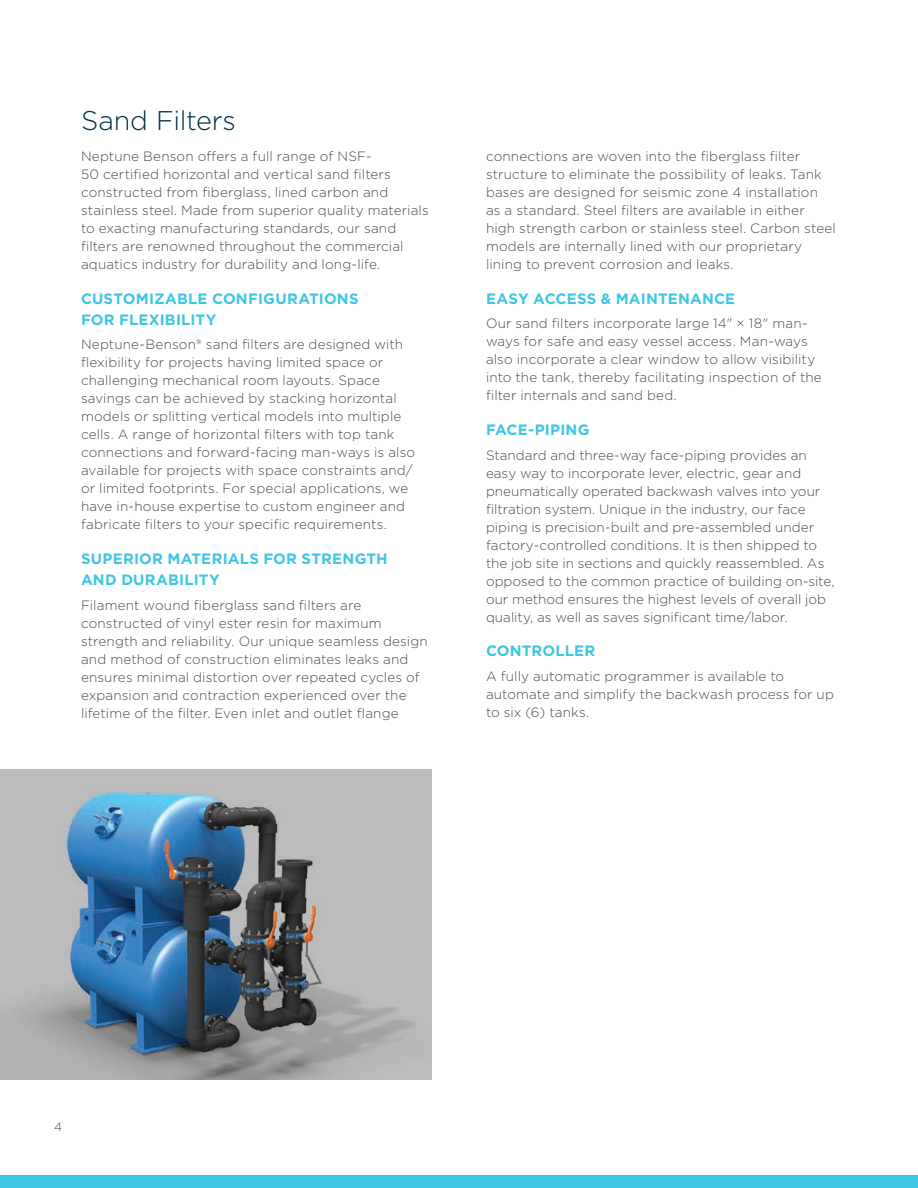
<style>
.page{position:relative;width:918px;height:1188px;background:#fff}
.page>*{position:absolute;margin:0;border:0;box-sizing:border-box;transform-origin:0 0}
.Headline__span_colum{font:300 27px "Gotham";letter-spacing:-.005em;color:#002f45}
.Subhead{font:700 15px/21px "Gotham";letter-spacing:.01em;color:#41c5e5}
.Body__last{font:300 13.5px/18px "Gotham";letter-spacing:.005em;color:#4b4c4d}
.t1{font:300 12px "Gotham";color:#4b4c4d}
</style>
<div class="page">
<img style="left:0;top:770px;width:432px;height:310px">
<div style="left:0;top:1175px;width:918px;height:13px;background:#41c5e5"></div>
<p class="Headline__span_colum" style="left:81px;top:103px;width:156px">Sand Filters</p>
<p class="Body__last" style="left:81px;top:147px;width:349px">Neptune Benson offers a full range of NSF-<br>50 certified horizontal and vertical sand filters constructed from fiberglass, lined carbon and stainless steel. Made from superior quality materials to exacting manufacturing standards, our sand filters are renowned throughout the commercial aquatics industry for durability and long-life.</p>
<p class="Subhead" style="left:81px;top:288px;width:279px">CUSTOMIZABLE CONFIGURATIONS<br>FOR FLEXIBILITY</p>
<p class="Body__last" style="left:81px;top:335px;width:336px">Neptune-Benson® sand filters are designed with flexibility for projects having limited space or challenging mechanical room layouts. Space savings can be achieved by stacking horizontal models or splitting vertical models into multiple cells. A range of horizontal filters with top tank connections and forward-facing man-ways is also available for projects with space constraints and/ or limited footprints. For special applications, we have in-house expertise to custom engineer and fabricate filters to your specific requirements.</p>
<p class="Subhead" style="left:81px;top:548px;width:308px">SUPERIOR MATERIALS FOR STRENGTH<br>AND DURABILITY</p>
<p class="Body__last" style="left:81px;top:595px;width:348px">Filament wound fiberglass sand filters are constructed of vinyl ester resin for maximum strength and reliability. Our unique seamless design and method of construction eliminates leaks and ensures minimal distortion over repeated cycles of expansion and contraction experienced over the lifetime of the filter. Even inlet and outlet flange</p>
<p class="Body__last" style="left:486px;top:147px;width:351px">connections are woven into the fiberglass filter structure to eliminate the possibility of leaks. Tank bases are designed for seismic zone 4 installation<br>as a standard. Steel filters are available in either high strength carbon or stainless steel. Carbon steel models are internally lined with our proprietary lining to prevent corrosion and leaks.</p>
<p class="Subhead" style="left:486px;top:288px;width:251px">EASY ACCESS &amp; MAINTENANCE</p>
<p class="Body__last" style="left:486px;top:314px;width:337px">Our sand filters incorporate large 14" × 18" man&shy;ways for safe and easy vessel access. Man-ways also incorporate a clear window to allow visibility into the tank, thereby facilitating inspection of the filter internals and sand bed.</p>
<p class="Subhead" style="left:486px;top:419px;width:105px">FACE-PIPING</p>
<p class="Body__last" style="left:486px;top:445px;width:350px">Standard and three-way face-piping provides an easy way to incorporate lever, electric, gear and pneumatically operated backwash valves into your filtration system. Unique in the industry, our face piping is precision-built and pre-assembled under factory-controlled conditions. It is then shipped to the job site in sections and quickly reassembled. As opposed to the common practice of building on-site, our method ensures the highest levels of overall job quality, as well as saves significant time/labor.</p>
<p class="Subhead" style="left:486px;top:640px;width:111px">CONTROLLER</p>
<p class="Body__last" style="left:486px;top:667px;width:349px">A fully automatic programmer is available to automate and simplify the backwash process for up to six (6) tanks.</p>
<p class="t1" style="left:54px;top:1119px;width:9px">4</p>
</div>
